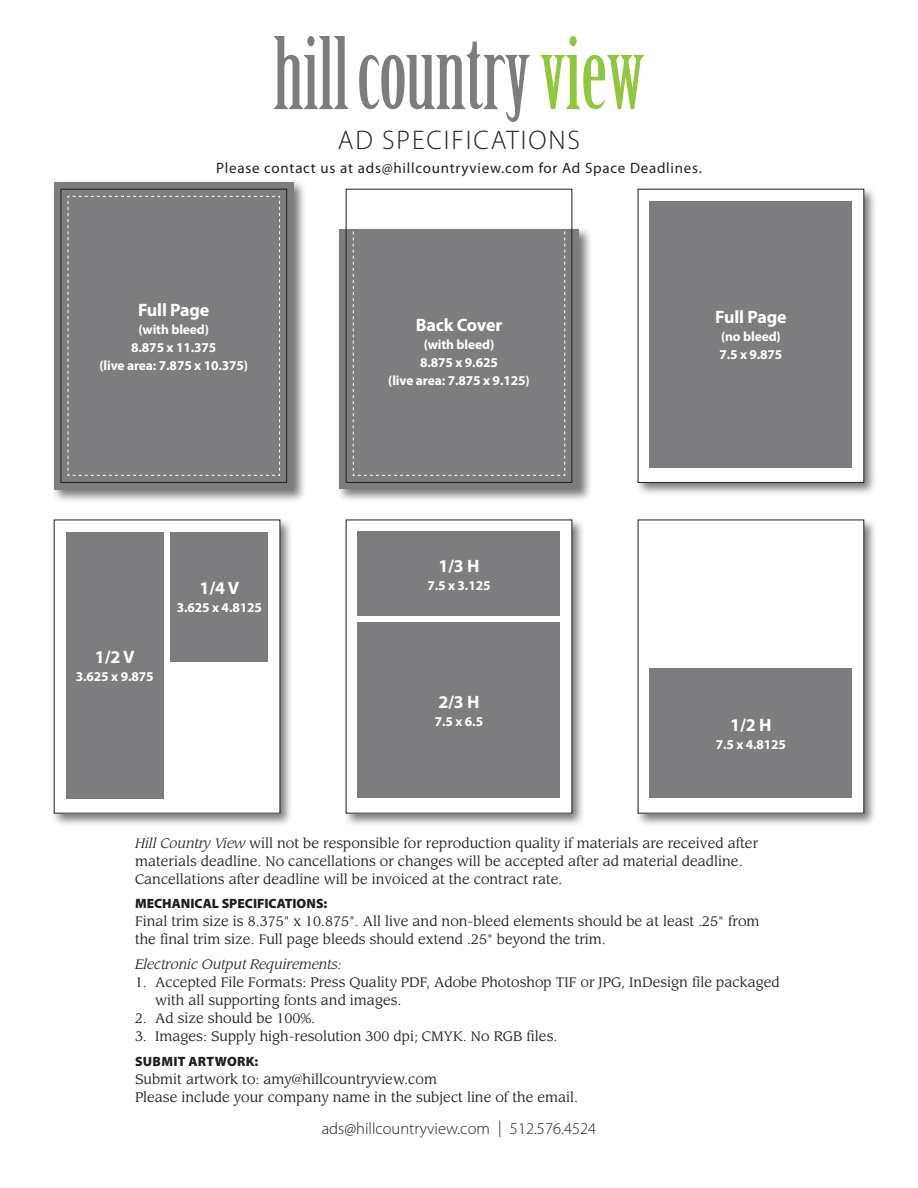
<style>
.page{position:relative;width:918px;height:1188px;background:#fff}
.page>*{position:absolute;margin:0;border:0;box-sizing:border-box;transform-origin:0 0}
.t1{font:300 27px "Myriad Pro";letter-spacing:.07em;color:#241f1f}
.t2{font:700 18px "Myriad Pro";letter-spacing:-.01em;color:#fff}
.t3{font:300 16.5px "Myriad Pro";color:#241f1f}
.t4{font:15px "Myriad Pro";letter-spacing:.05em;color:#241f1f}
.t5{font:13.5px/18px "Leawood Std";color:#241f1f}
.t6{font:700 13.5px/18px "Myriad Pro";letter-spacing:-.01em;color:#fff;text-align:center}
.t7{font:italic 13.5px "Leawood Std";color:#241f1f}
.t8{font:900 13.5px "Myriad Pro";color:#241f1f}
.t9{font:900 13.5px "Myriad Pro";letter-spacing:.02em;color:#241f1f}
.s1{font-style:italic}
</style>
<div class="page">
<div style="left:635px;top:186px;width:242px;height:310px;background:#241f1f;opacity:.6"></div>
<div style="left:638px;top:189px;width:226px;height:293px;background:#fff"></div>
<div style="left:650px;top:201px;width:202px;height:266px;background:#7d7c7e"></div>
<div style="left:635px;top:517px;width:242px;height:310px;background:#241f1f;opacity:.6"></div>
<div style="left:638px;top:520px;width:226px;height:293px;background:#fff"></div>
<div style="left:650px;top:668px;width:202px;height:130px;background:#7d7c7e"></div>
<div style="left:51px;top:179px;width:256px;height:324px;background:#241f1f;opacity:.6"></div>
<div style="left:54px;top:182px;width:240px;height:307px;background:#7d7c7e"></div>
<div style="left:61px;top:189px;width:226px;height:294px;border:1px solid #241f1f"></div>
<svg style="left:67px;top:196px;width:213px;height:280px"></svg>
<div style="left:343px;top:517px;width:243px;height:310px;background:#241f1f;opacity:.6"></div>
<div style="left:346px;top:520px;width:226px;height:293px;background:#fff"></div>
<div style="left:358px;top:623px;width:202px;height:175px;background:#7d7c7e"></div>
<div style="left:358px;top:532px;width:202px;height:84px;background:#7d7c7e"></div>
<div style="left:51px;top:517px;width:243px;height:310px;background:#241f1f;opacity:.6"></div>
<div style="left:54px;top:520px;width:226px;height:293px;background:#fff"></div>
<div style="left:66px;top:532px;width:98px;height:266px;background:#7d7c7e"></div>
<div style="left:170px;top:532px;width:98px;height:130px;background:#7d7c7e"></div>
<div style="left:336px;top:227px;width:256px;height:276px;background:#241f1f;opacity:.6"></div>
<div style="left:339px;top:230px;width:240px;height:259px;background:#7d7c7e"></div>
<div style="left:346px;top:189px;width:226px;height:294px;border:1px solid #241f1f"></div>
<svg style="left:352px;top:227px;width:214px;height:249px"></svg>
<svg style="left:540px;top:36px;width:104px;height:73px"></svg>
<svg style="left:274px;top:36px;width:74px;height:73px"></svg>
<svg style="left:359px;top:42px;width:171px;height:80px"></svg>
<h1 class="t1" style="left:338px;top:125px;width:244px">AD SPECIFICATIONS</h1>
<p class="t4" style="left:216px;top:160px;width:486px">Please contact us at ads@hillcountryview.com for Ad Space Deadlines.</p>
<h2 class="t2" style="left:138px;top:299px;width:73px">Full Page</h2>
<p class="t6" style="left:99px;top:320px;width:150px">(with bleed)<br>8.875 x 11.375<br>(live area: 7.875 x 10.375)</p>
<h2 class="t2" style="left:416px;top:315px;width:88px">Back Cover</h2>
<p class="t6" style="left:388px;top:335px;width:143px">(with bleed)<br>8.875 x 9.625<br>(live area: 7.875 x 9.125)</p>
<h2 class="t2" style="left:715px;top:307px;width:73px">Full Page</h2>
<p class="t6" style="left:719px;top:328px;width:65px;text-align:left">(no bleed)<br>7.5 x 9.875</p>
<h2 class="t2" style="left:95px;top:647px;width:41px">1/2 V</h2>
<p class="t6" style="left:76px;top:667px;width:79px">3.625 x 9.875</p>
<h2 class="t2" style="left:200px;top:578px;width:41px">1/4 V</h2>
<p class="t6" style="left:177px;top:599px;width:87px">3.625 x 4.8125</p>
<h2 class="t2" style="left:438px;top:555px;width:43px">1/3 H</h2>
<p class="t6" style="left:427px;top:576px;width:65px">7.5 x 3.125</p>
<h2 class="t2" style="left:438px;top:692px;width:43px">2/3 H</h2>
<p class="t6" style="left:435px;top:713px;width:50px">7.5 x 6.5</p>
<h2 class="t2" style="left:730px;top:715px;width:43px">1/2 H</h2>
<p class="t6" style="left:716px;top:736px;width:72px">7.5 x 4.8125</p>
<p class="t5" style="left:135px;top:834px;width:625px"><span class="s1">Hill Country View</span> will not be responsible for reproduction quality if materials are received after materials deadline. No cancellations or changes will be accepted after ad material deadline.<br>Cancellations after deadline will be invoiced at the contract rate.</p>
<p class="t8" style="left:135px;top:896px;width:194px">MECHANICAL SPECIFICATIONS:</p>
<p class="t5" style="left:135px;top:913px;width:626px">Final trim size is 8.375" x 10.875". All live and non-bleed elements should be at least .25" from the final trim size. Full page bleeds should extend .25" beyond the trim.</p>
<p class="t7" style="left:135px;top:956px;width:208px">Electronic Output Requirements:</p>
<p class="t5" style="left:155px;top:974px;width:626px;text-indent:-20px">1. Accepted File Formats: Press Quality PDF, Adobe Photoshop TIF or JPG, InDesign file packaged with all supporting fonts and images.</p>
<p class="t5" style="left:135px;top:1010px;width:182px">2. Ad size should be 100%.</p>
<p class="t5" style="left:135px;top:1028px;width:424px">3. Images: Supply high-resolution 300 dpi; CMYK. No RGB files.</p>
<p class="t9" style="left:135px;top:1054px;width:125px">SUBMIT ARTWORK:</p>
<p class="t5" style="left:135px;top:1070px;width:445px">Submit artwork to: amy@hillcountryview.com<br>Please include your company name in the subject line of the email.</p>
<p class="t3" style="left:322px;top:1119px;width:276px">ads@hillcountryview.com | 512.576.4524</p>
</div>
